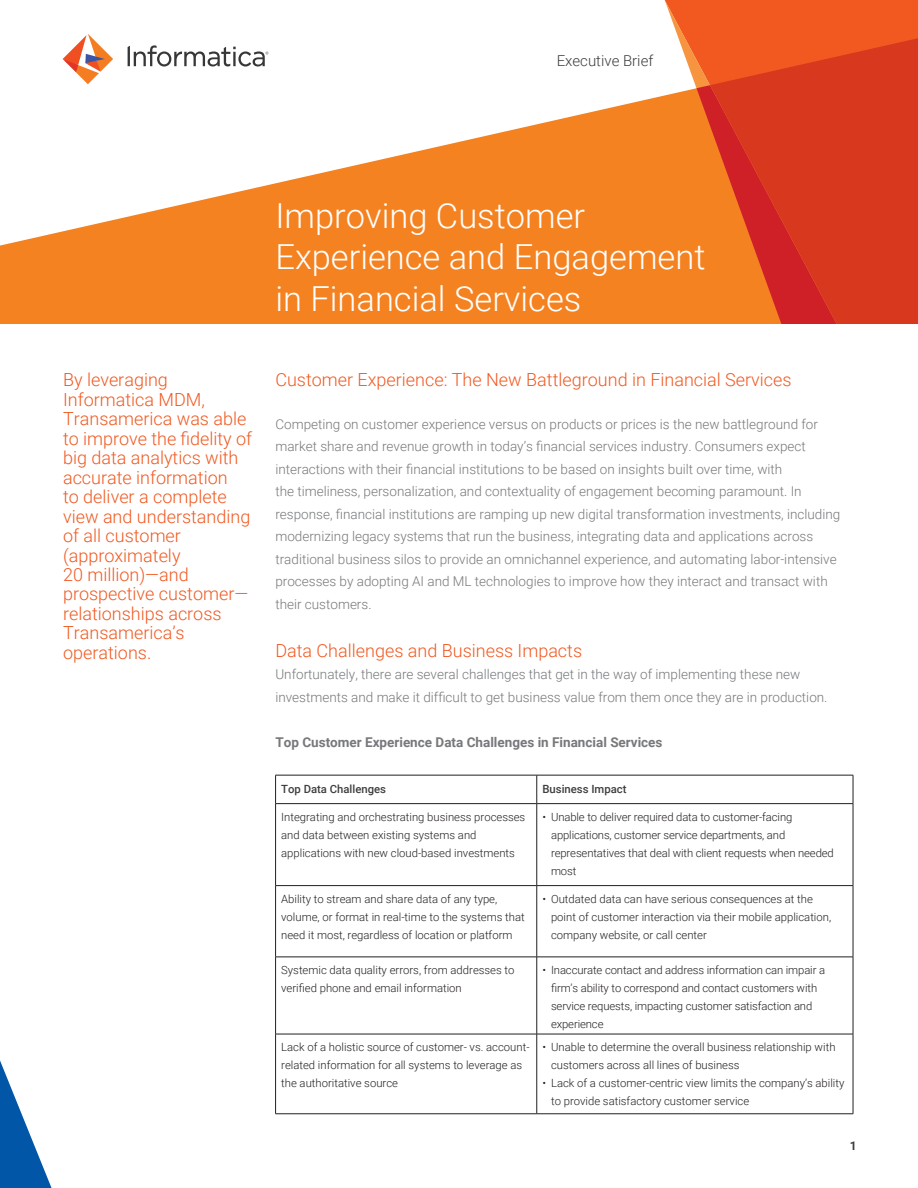
<style>
.page{position:relative;width:918px;height:1188px;background:#fff}
.page>*{position:absolute;margin:0;border:0;box-sizing:border-box;transform-origin:0 0}
.t1{font:300 34.5px/41.4px "Roboto";color:#fff}
.t2{font:300 18px/19.5px "Roboto";color:#f15921}
.t3{font:300 15px "Roboto";color:#3e3e3f}
.t4{font:300 13.5px/22.5px "Roboto";color:#76787b}
.t5{font:700 13.5px "Roboto";color:#76787b}
.t6{font:700 12px "Roboto";color:#3e3e3f}
.t7{font:300 11.25px/18px "Roboto";color:#231f20}
.t8{font:500 11.25px "Roboto";color:#3e3e3f}
</style>
<div class="page">
<svg style="left:0;top:47px;width:658px;height:277px;fill:#f58220"></svg>
<svg style="left:658px;top:0;width:260px;height:324px;background:#f47b3d"></svg>
<div style="left:837px;top:35px;width:81px;height:289px;background:#d8381e"></div>
<svg style="left:665px;top:0;width:172px;height:324px;background:#f17030"></svg>
<svg style="left:696px;top:85px;width:141px;height:239px;background:#de4820"></svg>
<svg style="left:0;top:1060px;width:52px;height:128px"></svg>
<svg style="left:63px;top:34px;width:50px;height:50px"></svg>
<svg style="left:128px;top:45px;width:140px;height:22px"></svg>
<hr style="left:275px;top:775px;width:262px;height:1px;background:#231f20">
<svg style="left:275px;top:775px;width:1px;height:28px"></svg>
<hr style="left:537px;top:775px;width:316px;height:1px;background:#231f20">
<svg style="left:537px;top:775px;width:1px;height:28px"></svg>
<svg style="left:853px;top:775px;width:1px;height:28px"></svg>
<hr style="left:275px;top:803px;width:262px;height:1px;background:#231f20">
<hr style="left:275px;top:804px;width:1px;height:81px;background:#231f20">
<hr style="left:537px;top:803px;width:316px;height:1px;background:#231f20">
<hr style="left:537px;top:804px;width:1px;height:81px;background:#231f20">
<hr style="left:853px;top:804px;width:1px;height:81px;background:#231f20">
<hr style="left:275px;top:885px;width:262px;height:1px;background:#231f20">
<hr style="left:275px;top:886px;width:1px;height:71px;background:#231f20">
<hr style="left:537px;top:885px;width:316px;height:1px;background:#231f20">
<hr style="left:537px;top:886px;width:1px;height:71px;background:#231f20">
<hr style="left:853px;top:886px;width:1px;height:71px;background:#231f20">
<hr style="left:275px;top:957px;width:262px;height:1px;background:#231f20">
<hr style="left:275px;top:957px;width:1px;height:77px;background:#231f20">
<hr style="left:537px;top:957px;width:316px;height:1px;background:#231f20">
<hr style="left:537px;top:957px;width:1px;height:77px;background:#231f20">
<hr style="left:853px;top:957px;width:1px;height:77px;background:#231f20">
<hr style="left:275px;top:1034px;width:262px;height:1px;background:#231f20">
<hr style="left:275px;top:1034px;width:1px;height:80px;background:#231f20">
<hr style="left:537px;top:1034px;width:316px;height:1px;background:#231f20">
<hr style="left:537px;top:1034px;width:1px;height:80px;background:#231f20">
<hr style="left:853px;top:1034px;width:1px;height:80px;background:#231f20">
<hr style="left:275px;top:1114px;width:262px;height:1px;background:#231f20">
<hr style="left:537px;top:1114px;width:316px;height:1px;background:#231f20">
<h3 class="t3" style="left:557px;top:50px;width:98px">Executive Brief</h3>
<h1 class="t1" style="left:275px;top:194px;width:432px">Improving Customer<br>Experience and Engagement in Financial Services</h1>
<p class="t2" style="left:63px;top:369px;width:190px">By leveraging<br>Informatica MDM,<br>Transamerica was able to improve the fidelity of big data analytics with accurate information<br>to deliver a complete view and understanding of all customer (approximately<br>20 million)—and prospective customer— relationships across<br>Transamerica’s operations.</p>
<h2 class="t2" style="left:275px;top:369px;width:518px">Customer Experience: The New Battleground in Financial Services</h2>
<p class="t4" style="left:275px;top:412px;width:566px">Competing on customer experience versus on products or prices is the new battleground for market share and revenue growth in today’s financial services industry. Consumers expect interactions with their financial institutions to be based on insights built over time, with<br>the timeliness, personalization, and contextuality of engagement becoming paramount. In response, financial institutions are ramping up new digital transformation investments, including modernizing legacy systems that run the business, integrating data and applications across traditional business silos to provide an omnichannel experience, and automating labor-intensive processes by adopting AI and ML technologies to improve how they interact and transact with their customers.</p>
<h2 class="t2" style="left:275px;top:640px;width:308px">Data Challenges and Business Impacts</h2>
<p class="t4" style="left:275px;top:663px;width:554px">Unfortunately, there are several challenges that get in the way of implementing these new investments and make it difficult to get business value from them once they are in production.</p>
<p class="t5" style="left:275px;top:733px;width:389px">Top Customer Experience Data Challenges in Financial Services</p>
<p class="t8" style="left:281px;top:781px;width:106px">Top Data Challenges</p>
<p class="t8" style="left:542px;top:781px;width:86px">Business Impact</p>
<p class="t7" style="left:281px;top:808px;width:246px">Integrating and orchestrating business processes and data between existing systems and applications with new cloud-based investments</p>
<p class="t7" style="left:551px;top:808px;width:284px;text-indent:-9px">• Unable to deliver required data to customer-facing applications, customer service departments, and representatives that deal with client requests when needed most</p>
<p class="t7" style="left:281px;top:890px;width:245px">Ability to stream and share data of any type, volume, or format in real-time to the systems that need it most, regardless of location or platform</p>
<p class="t7" style="left:551px;top:890px;width:282px;text-indent:-9px">• Outdated data can have serious consequences at the point of customer interaction via their mobile application, company website, or call center</p>
<p class="t7" style="left:281px;top:961px;width:235px">Systemic data quality errors, from addresses to verified phone and email information</p>
<p class="t7" style="left:551px;top:961px;width:276px;text-indent:-9px">• Inaccurate contact and address information can impair a firm’s ability to correspond and contact customers with service requests, impacting customer satisfaction and experience</p>
<p class="t7" style="left:281px;top:1038px;width:250px">Lack of a holistic source of customer- vs. account&shy;related information for all systems to leverage as the authoritative source</p>
<p class="t7" style="left:551px;top:1038px;width:286px;text-indent:-9px">• Unable to determine the overall business relationship with customers across all lines of business</p>
<p class="t7" style="left:551px;top:1074px;width:295px;text-indent:-9px">• Lack of a customer-centric view limits the company’s ability to provide satisfactory customer service</p>
<p class="t6" style="left:850px;top:1138px;width:8px">1</p>
</div>
